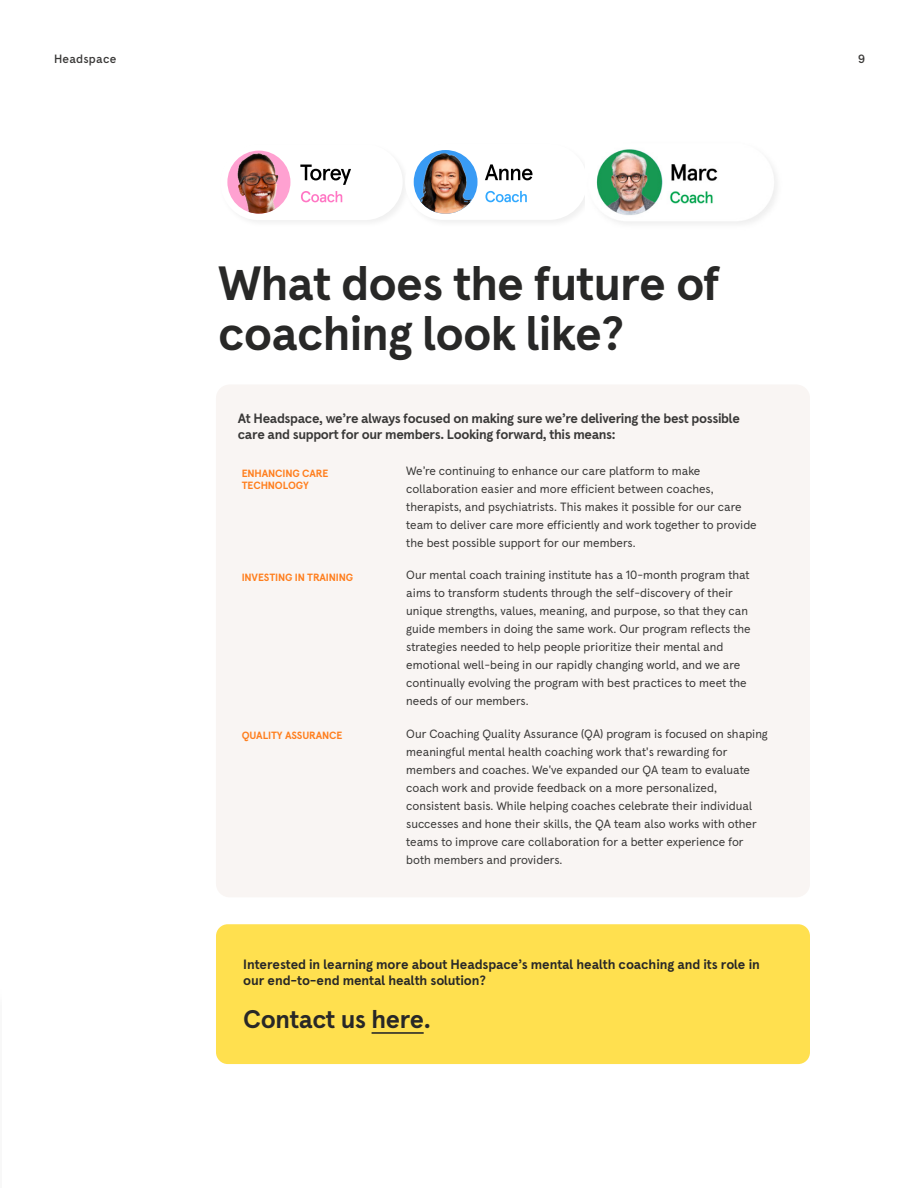
<style>
.page{position:relative;width:918px;height:1188px;background:#fff}
.page>*{position:absolute;margin:0;border:0;box-sizing:border-box;transform-origin:0 0}
.t1{font:700 48px/49.5px "Headspace Apercu";letter-spacing:-.02em;color:#282827}
.t2{font:700 25.5px "Headspace Apercu";letter-spacing:-.02em;color:#282827}
.t3{font:700 13.5px/16.2px "Headspace Apercu";letter-spacing:-.025em;color:#3a3938}
.t4{font:700 13.5px/16.2px "Headspace Apercu";letter-spacing:-.01em;color:#282827}
.t5{font:12px/18px "Headspace Apercu";color:#3a3938}
.t6{font:500 12px "Headspace Apercu";letter-spacing:.02em;color:#3a3938}
.t7{font:700 10.5px/12.6px "Headspace Apercu";letter-spacing:-.015em;color:#ff7e1d}
</style>
<div class="page">
<hr style="left:0;top:989px;width:1px;height:199px;background:#000">
<svg style="left:300px;top:165px;width:51px;height:20px"></svg>
<svg style="left:301px;top:191px;width:41px;height:11px"></svg>
<img style="left:229px;top:151px;width:60px;height:63px">
<div style="left:405px;top:144px;width:182px;height:76px;background:#fff;border-radius:38px"></div>
<svg style="left:485px;top:164px;width:47px;height:16px"></svg>
<svg style="left:485px;top:191px;width:42px;height:11px"></svg>
<img style="left:414px;top:152px;width:64px;height:62px">
<img style="left:596px;top:149px;width:181px;height:75px">
<div style="left:216px;top:384px;width:594px;height:513px;background:#f9f5f3;border-radius:14px"></div>
<div style="left:216px;top:924px;width:594px;height:140px;background:#ffe04f;border-radius:12px"></div>
<hr style="left:372px;top:1032px;width:52px;height:2px;background:#282827">
<p class="t6" style="left:54px;top:52px;width:64px">Headspace</p>
<p class="t6" style="left:858px;top:52px;width:8px">9</p>
<h1 class="t1" style="left:218px;top:259px;width:504px">What does the future of coaching look like?</h1>
<p class="t3" style="left:238px;top:410px;width:504px">At Headspace, we’re always focused on making sure we’re delivering the best possible care and support for our members. Looking forward, this means:</p>
<p class="t7" style="left:242px;top:467px;width:88px">ENHANCING CARE<br>TECHNOLOGY</p>
<p class="t5" style="left:406px;top:462px;width:352px">We’re continuing to enhance our care platform to make collaboration easier and more efficient between coaches, therapists, and psychiatrists. This makes it possible for our care team to deliver care more efficiently and work together to provide the best possible support for our members.</p>
<p class="t7" style="left:242px;top:571px;width:113px">INVESTING IN TRAINING</p>
<p class="t5" style="left:406px;top:566px;width:346px">Our mental coach training institute has a 10-month program that aims to transform students through the self-discovery of their unique strengths, values, meaning, and purpose, so that they can guide members in doing the same work. Our program reflects the strategies needed to help people prioritize their mental and emotional well-being in our rapidly changing world, and we are continually evolving the program with best practices to meet the needs of our members.</p>
<p class="t7" style="left:242px;top:729px;width:102px">QUALITY ASSURANCE</p>
<p class="t5" style="left:406px;top:724px;width:363px">Our Coaching Quality Assurance (QA) program is focused on shaping meaningful mental health coaching work that's rewarding for members and coaches. We've expanded our QA team to evaluate coach work and provide feedback on a more personalized, consistent basis. While helping coaches celebrate their individual successes and hone their skills, the QA team also works with other teams to improve care collaboration for a better experience for both members and providers.</p>
<p class="t4" style="left:243px;top:956px;width:518px">Interested in learning more about Headspace’s mental health coaching and its role in our end-to-end mental health solution?</p>
<h2 class="t2" style="left:243px;top:1004px;width:189px">Contact us here.</h2>
</div>
